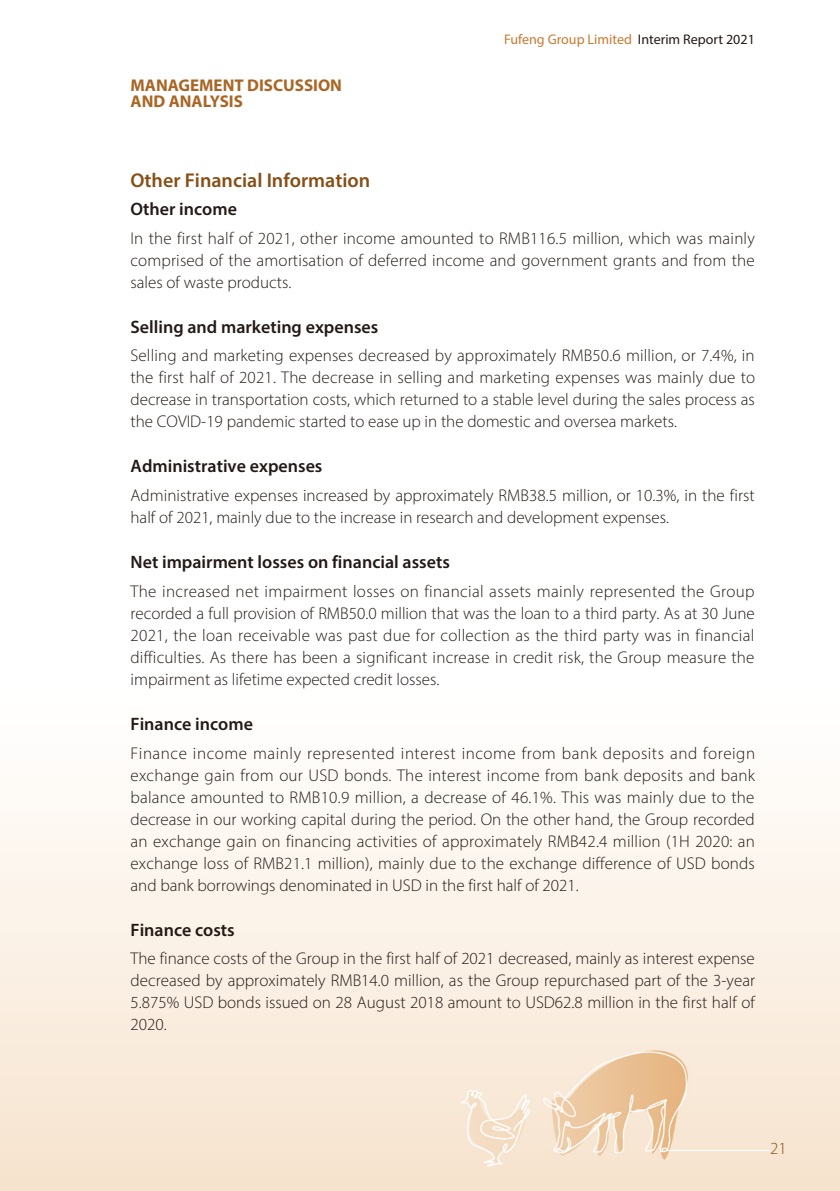
<style>
.page{position:relative;width:840px;height:1191px;background:#fff}
.page>*{position:absolute;margin:0;border:0;box-sizing:border-box;transform-origin:0 0}
.t1{font:600 20px "Myriad Pro";color:#864f16}
.t2{font:600 18px "Myriad Pro";color:#231916}
.t3{font:300 17px/22px "Myriad Pro";color:#231916;text-align:justify}
.t4{font:700 17px/16px "Myriad Pro";color:#a96625}
.t5{font:300 17px "Myriad Pro";color:#864f16}
.t6{font:14px "Myriad Pro";color:#c87a2f}
.s1{color:#231916}
</style>
<div class="page">
<img style="left:0;top:811px;width:839px;height:380px">
<p class="t4" style="left:130px;top:76px;width:213px">MANAGEMENT DISCUSSION<br>AND ANALYSIS</p>
<p class="t6" style="left:504px;top:31px;width:252px">Fufeng Group Limited <span class="s1">Interim Report 2021</span></p>
<p class="t1" style="left:130px;top:167px;width:241px">Other Financial Information</p>
<p class="t2" style="left:130px;top:197px;width:108px">Other income</p>
<p class="t3" style="left:130px;top:227px;width:625px">In the first half of 2021, other income amounted to RMB116.5 million, which was mainly comprised of the amortisation of deferred income and government grants and from the sales of waste products.</p>
<p class="t2" style="left:130px;top:315px;width:249px">Selling and marketing expenses</p>
<p class="t3" style="left:130px;top:344px;width:626px">Selling and marketing expenses decreased by approximately RMB50.6 million, or 7.4%, in the first half of 2021. The decrease in selling and marketing expenses was mainly due to decrease in transportation costs, which returned to a stable level during the sales process as the COVID-19 pandemic started to ease up in the domestic and oversea markets.</p>
<p class="t2" style="left:130px;top:455px;width:193px">Administrative expenses</p>
<p class="t3" style="left:130px;top:484px;width:625px">Administrative expenses increased by approximately RMB38.5 million, or 10.3%, in the first half of 2021, mainly due to the increase in research and development expenses.</p>
<p class="t2" style="left:130px;top:550px;width:320px">Net impairment losses on financial assets</p>
<p class="t3" style="left:130px;top:580px;width:625px">The increased net impairment losses on financial assets mainly represented the Group recorded a full provision of RMB50.0 million that was the loan to a third party. As at 30 June 2021, the loan receivable was past due for collection as the third party was in financial difficulties. As there has been a significant increase in credit risk, the Group measure the impairment as lifetime expected credit losses.</p>
<p class="t2" style="left:130px;top:712px;width:124px">Finance income</p>
<p class="t3" style="left:130px;top:742px;width:625px">Finance income mainly represented interest income from bank deposits and foreign exchange gain from our USD bonds. The interest income from bank deposits and bank balance amounted to RMB10.9 million, a decrease of 46.1%. This was mainly due to the decrease in our working capital during the period. On the other hand, the Group recorded an exchange gain on financing activities of approximately RMB42.4 million (1H 2020: an exchange loss of RMB21.1 million), mainly due to the exchange difference of USD bonds and bank borrowings denominated in USD in the first half of 2021.</p>
<p class="t2" style="left:130px;top:918px;width:106px">Finance costs</p>
<p class="t3" style="left:130px;top:947px;width:625px">The finance costs of the Group in the first half of 2021 decreased, mainly as interest expense decreased by approximately RMB14.0 million, as the Group repurchased part of the 3-year 5.875% USD bonds issued on 28 August 2018 amount to USD62.8 million in the first half of 2020.</p>
<p class="t5" style="left:769px;top:1138px;width:18px">21</p>
</div>
